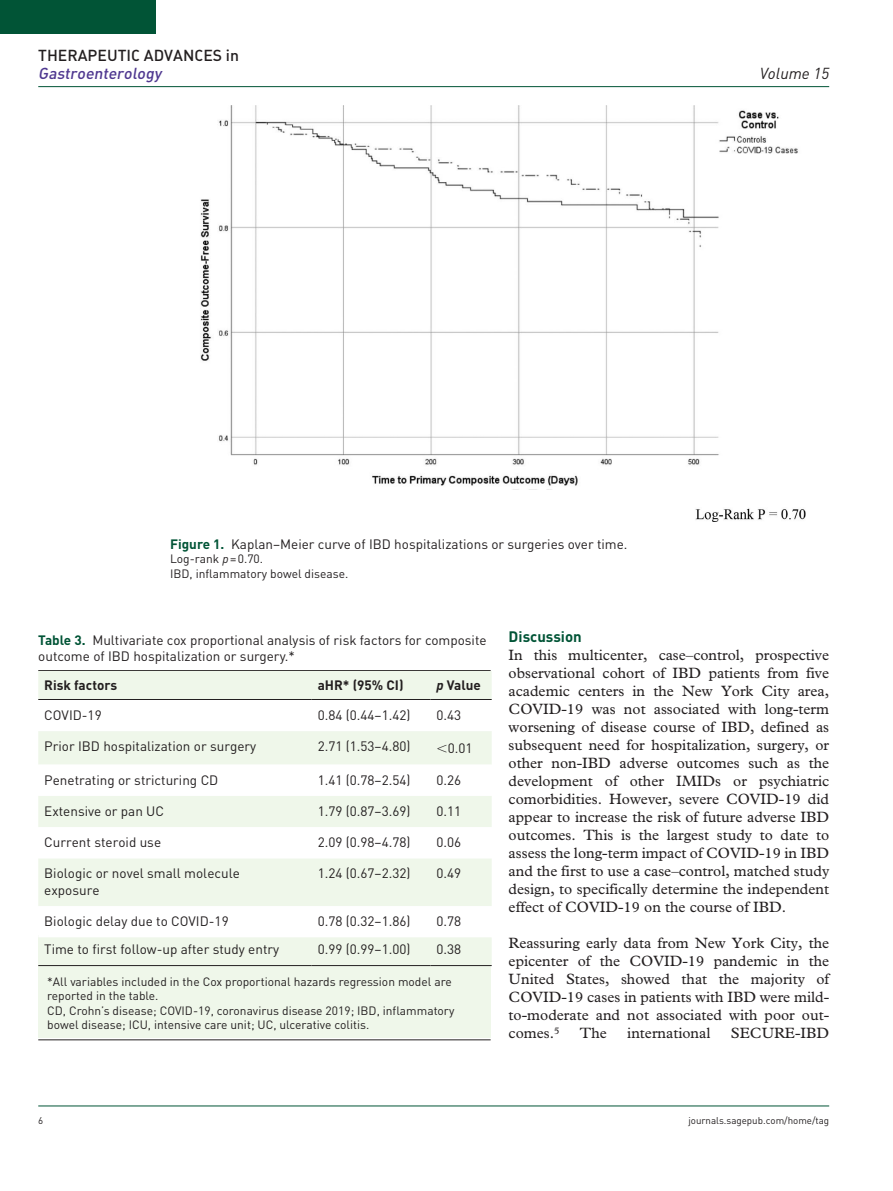
<style>
.page{position:relative;width:893px;height:1191px;background:#fff}
.page>*{position:absolute;margin:0;border:0;box-sizing:border-box;transform-origin:0 0}
.t1{font:15.75px "DIN Medium Alternate";color:#231f20}
.t2{font:italic 15.75px "DIN Medium Alternate";color:#4f3890}
.t3{font:italic 15.75px "DIN";color:#231f20}
.t4{font:15px/18px "Plantin Std";color:#231f20;text-align:justify}
.t5{font:700 15px "DIN";color:#015436}
.t6{font:13.5px/15.8px "DIN";color:#231f20}
.t7{font:700 13.5px "DIN";color:#231f20}
.t8{font:12px/14.2px "DIN";color:#231f20}
.t9{font:9.75px "DIN";color:#231f20}
.s1{font-weight:700;color:#015436}
.s2{font-style:italic}
</style>
<div class="page">
<hr style="left:38px;top:86px;width:791px;height:1px;background:#015436">
<hr style="left:38px;top:1105px;width:791px;height:1px;background:#015436">
<div style="left:0;top:0;width:155px;height:34px;background:#015436"></div>
<div style="left:38px;top:935px;width:453px;height:103px;background:#eff7ea"></div>
<img style="left:200px;top:106px;width:606px;height:415px">
<hr style="left:38px;top:670px;width:453px;height:1px;background:#231f20">
<hr style="left:38px;top:1039px;width:453px;height:1px;background:#231f20">
<svg style="left:38px;top:671px;width:454px;height:294px"></svg>
<svg style="left:38px;top:700px;width:454px;height:237px"></svg>
<hr style="left:38px;top:699px;width:274px;height:1px;background:#231f20">
<hr style="left:312px;top:699px;width:119px;height:1px;background:#231f20">
<hr style="left:431px;top:699px;width:61px;height:1px;background:#231f20">
<hr style="left:38px;top:965px;width:274px;height:1px;background:#231f20">
<hr style="left:312px;top:965px;width:119px;height:1px;background:#231f20">
<hr style="left:431px;top:965px;width:61px;height:1px;background:#231f20">
<svg style="left:438px;top:745px;width:9px;height:8px"></svg>
<p class="t1" style="left:38px;top:45px;width:202px">THERAPEUTIC ADVANCES IN</p>
<p class="t2" style="left:38px;top:63px;width:125px">Gastroenterology</p>
<p class="t3" style="left:760px;top:63px;width:71px">Volume 15</p>
<p class="t6" style="left:170px;top:536px;width:459px"><span class="s1">Figure 1.</span> Kaplan–Meier curve of IBD hospitalizations or surgeries over time.</p>
<p class="t8" style="left:170px;top:551px;width:180px">Log-rank <span class="s2">p</span>=0.70.<br>IBD, inflammatory bowel disease.</p>
<p class="t6" style="left:38px;top:632px;width:450px"><span class="s1">Table 3.</span> Multivariate cox proportional analysis of risk factors for composite outcome of IBD hospitalization or surgery.*</p>
<p class="t7" style="left:44px;top:677px;width:74px">Risk factors</p>
<p class="t7" style="left:318px;top:677px;width:87px">aHR* (95% CI)</p>
<p class="t7" style="left:437px;top:677px;width:46px"><span class="s2">p</span> Value</p>
<p class="t6" style="left:44px;top:707px;width:59px">COVID-19</p>
<p class="t6" style="left:318px;top:707px;width:94px">0.84 (0.44–1.42)</p>
<p class="t6" style="left:437px;top:707px;width:26px">0.43</p>
<p class="t6" style="left:44px;top:738px;width:213px">Prior IBD hospitalization or surgery</p>
<p class="t6" style="left:318px;top:738px;width:94px">2.71 (1.53–4.80)</p>
<p class="t6" style="left:448px;top:740px;width:26px">0.01</p>
<p class="t6" style="left:44px;top:771px;width:176px">Penetrating or stricturing CD</p>
<p class="t6" style="left:318px;top:771px;width:94px">1.41 (0.78–2.54)</p>
<p class="t6" style="left:437px;top:771px;width:26px">0.26</p>
<p class="t6" style="left:44px;top:803px;width:121px">Extensive or pan UC</p>
<p class="t6" style="left:318px;top:803px;width:94px">1.79 (0.87–3.69)</p>
<p class="t6" style="left:437px;top:803px;width:26px">0.11</p>
<p class="t6" style="left:44px;top:834px;width:118px">Current steroid use</p>
<p class="t6" style="left:318px;top:834px;width:94px">2.09 (0.98–4.78)</p>
<p class="t6" style="left:437px;top:834px;width:26px">0.06</p>
<p class="t6" style="left:44px;top:865px;width:197px;line-height:16.5px">Biologic or novel small molecule exposure</p>
<p class="t6" style="left:318px;top:865px;width:94px">1.24 (0.67–2.32)</p>
<p class="t6" style="left:437px;top:865px;width:26px">0.49</p>
<p class="t6" style="left:44px;top:913px;width:186px">Biologic delay due to COVID-19</p>
<p class="t6" style="left:318px;top:913px;width:94px">0.78 (0.32–1.86)</p>
<p class="t6" style="left:437px;top:913px;width:26px">0.78</p>
<p class="t6" style="left:44px;top:941px;width:236px">Time to first follow-up after study entry</p>
<p class="t6" style="left:318px;top:941px;width:94px">0.99 (0.99–1.00)</p>
<p class="t6" style="left:437px;top:941px;width:26px">0.38</p>
<p class="t8" style="left:47px;top:974px;width:409px">*All variables included in the Cox proportional hazards regression model are reported in the table.<br>CD, Crohn’s disease; COVID-19, coronavirus disease 2019; IBD, inflammatory bowel disease; ICU, intensive care unit; UC, ulcerative colitis.</p>
<p class="t5" style="left:509px;top:627px;width:75px">Discussion</p>
<p class="t4" style="left:509px;top:646px;width:322px">In this multicenter, case–control, prospective observational cohort of IBD patients from five academic centers in the New York City area, COVID-19 was not associated with long-term worsening of disease course of IBD, defined as subsequent need for hospitalization, surgery, or other non-IBD adverse outcomes such as the development of other IMIDs or psychiatric comorbidities. However, severe COVID-19 did appear to increase the risk of future adverse IBD outcomes. This is the largest study to date to assess the long-term impact of COVID-19 in IBD and the first to use a case–control, matched study design, to specifically determine the independent effect of COVID-19 on the course of IBD.</p>
<p class="t4" style="left:509px;top:934px;width:322px">Reassuring early data from New York City, the epicenter of the COVID-19 pandemic in the United States, showed that the majority of COVID-19 cases in patients with IBD were mild&shy;to-moderate and not associated with poor out&shy;comes.<sup>5</sup></p>
<p class="t4" style="left:580px;top:1024px;width:28px">The</p>
<p class="t4" style="left:627px;top:1024px;width:85px">international</p>
<p class="t4" style="left:731px;top:1024px;width:100px">SECURE-IBD</p>
<p class="t9" style="left:38px;top:1114px;width:7px">6</p>
<p class="t9" style="left:688px;top:1114px;width:142px">journals.sagepub.com/home/tag</p>
</div>
